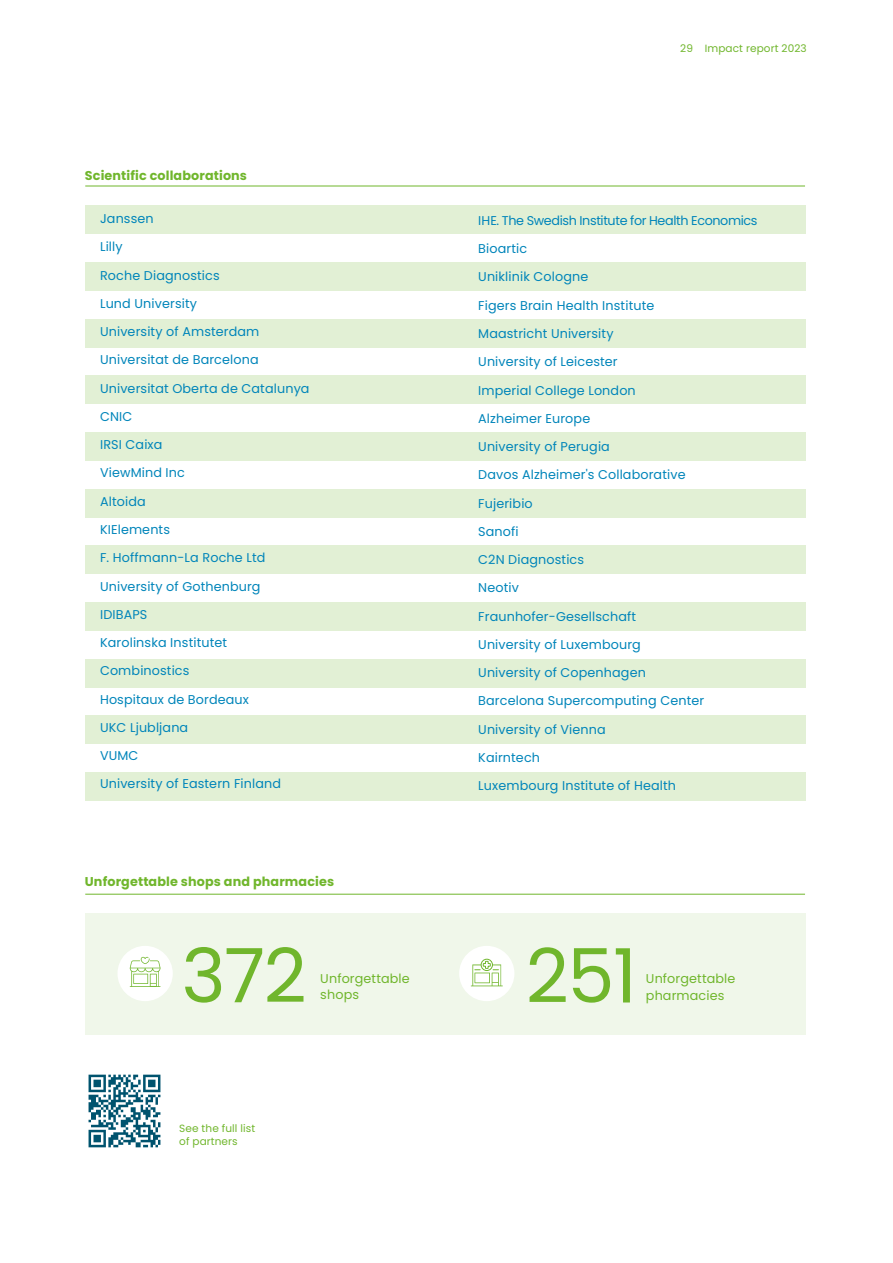
<style>
.page{position:relative;width:893px;height:1263px;background:#fff}
.page>*{position:absolute;margin:0;border:0;box-sizing:border-box;transform-origin:0 0}
.t1{font:75px "Poppins";letter-spacing:-.02em;color:#70b62c}
.t2{font:12.75px "Poppins";letter-spacing:.01em;color:#0085ba}
.t3{font:700 12.75px "Poppins";letter-spacing:.01em;color:#70b62c}
.t4{font:12.75px/16.5px "Poppins";letter-spacing:.01em;color:#70b62c}
.t5{font:12.75px "Poppins";letter-spacing:-.03em;color:#0085ba}
.t6{font:10.5px/13.2px "Poppins";letter-spacing:.01em;color:#70b62c}
</style>
<div class="page">
<hr style="left:85px;top:186px;width:720px;height:1px;background:#70b62c">
<hr style="left:85px;top:894px;width:720px;height:1px;background:#70b62c">
<div style="left:85px;top:913px;width:720px;height:121px;background:#f0f7ea"></div>
<div style="left:85px;top:205px;width:720px;height:29px;background:#e2f0d5"></div>
<div style="left:85px;top:262px;width:720px;height:29px;background:#e2f0d5"></div>
<div style="left:85px;top:319px;width:720px;height:28px;background:#e2f0d5"></div>
<div style="left:85px;top:375px;width:720px;height:29px;background:#e2f0d5"></div>
<div style="left:85px;top:432px;width:720px;height:29px;background:#e2f0d5"></div>
<div style="left:85px;top:489px;width:720px;height:28px;background:#e2f0d5"></div>
<div style="left:85px;top:545px;width:720px;height:29px;background:#e2f0d5"></div>
<div style="left:85px;top:602px;width:720px;height:29px;background:#e2f0d5"></div>
<div style="left:85px;top:659px;width:720px;height:28px;background:#e2f0d5"></div>
<div style="left:85px;top:715px;width:720px;height:29px;background:#e2f0d5"></div>
<div style="left:85px;top:772px;width:720px;height:29px;background:#e2f0d5"></div>
<div style="left:117px;top:946px;width:56px;height:55px;background:#fff;border-radius:50%"></div>
<svg style="left:130px;top:957px;width:31px;height:30px"></svg>
<div style="left:459px;top:946px;width:55px;height:55px;background:#fff;border-radius:50%"></div>
<div style="left:481px;top:959px;width:11px;height:11px;background:#8fc65b;border-radius:50%"></div>
<div style="left:481px;top:959px;width:12px;height:12px;border:1px solid #70b62c;border-radius:50%"></div>
<svg style="left:471px;top:960px;width:32px;height:26px"></svg>
<img style="left:88px;top:1074px;width:73px;height:74px">
<p class="t3" style="left:85px;top:168px;width:164px">Scientific collaborations</p>
<p class="t2" style="left:100px;top:211px;width:55px">Janssen</p>
<p class="t2" style="left:100px;top:239px;width:24px">Lilly</p>
<p class="t2" style="left:100px;top:268px;width:121px">Roche Diagnostics</p>
<p class="t2" style="left:100px;top:296px;width:98px">Lund University</p>
<p class="t2" style="left:100px;top:324px;width:161px">University of Amsterdam</p>
<p class="t2" style="left:100px;top:352px;width:160px">Universitat de Barcelona</p>
<p class="t2" style="left:100px;top:381px;width:211px">Universitat Oberta de Catalunya</p>
<p class="t2" style="left:100px;top:409px;width:34px">CNIC</p>
<p class="t2" style="left:100px;top:437px;width:64px">IRSI Caixa</p>
<p class="t2" style="left:100px;top:466px;width:86px">ViewMind Inc</p>
<p class="t2" style="left:100px;top:494px;width:47px">Altoida</p>
<p class="t2" style="left:100px;top:522px;width:71px">KIElements</p>
<p class="t2" style="left:100px;top:550px;width:167px">F. Hoffmann-La Roche Ltd</p>
<p class="t2" style="left:100px;top:579px;width:162px">University of Gothenburg</p>
<p class="t2" style="left:100px;top:607px;width:49px">IDIBAPS</p>
<p class="t2" style="left:100px;top:635px;width:129px">Karolinska Institutet</p>
<p class="t2" style="left:100px;top:663px;width:91px">Combinostics</p>
<p class="t2" style="left:100px;top:692px;width:150px">Hospitaux de Bordeaux</p>
<p class="t2" style="left:100px;top:720px;width:90px">UKC Ljubljana</p>
<p class="t2" style="left:100px;top:748px;width:40px">VUMC</p>
<p class="t2" style="left:100px;top:776px;width:182px">University of Eastern Finland</p>
<p class="t3" style="left:85px;top:874px;width:251px">Unforgettable shops and pharmacies</p>
<p class="t6" style="left:680px;top:42px;width:128px">29 Impact report 2023</p>
<p class="t5" style="left:478px;top:213px;width:281px">IHE. The Swedish Institute for Health Economics</p>
<p class="t2" style="left:478px;top:241px;width:50px">Bioartic</p>
<p class="t2" style="left:478px;top:270px;width:112px">Uniklinik Cologne</p>
<p class="t2" style="left:478px;top:298px;width:178px">Figers Brain Health Institute</p>
<p class="t2" style="left:478px;top:326px;width:137px">Maastricht University</p>
<p class="t2" style="left:478px;top:354px;width:141px">University of Leicester</p>
<p class="t2" style="left:478px;top:383px;width:159px">Imperial College London</p>
<p class="t2" style="left:478px;top:411px;width:113px">Alzheimer Europe</p>
<p class="t2" style="left:478px;top:439px;width:133px">University of Perugia</p>
<p class="t2" style="left:478px;top:467px;width:209px">Davos Alzheimer's Collaborative</p>
<p class="t2" style="left:478px;top:496px;width:56px">Fujeribio</p>
<p class="t2" style="left:478px;top:524px;width:42px">Sanofi</p>
<p class="t2" style="left:478px;top:552px;width:107px">C2N Diagnostics</p>
<p class="t2" style="left:478px;top:580px;width:42px">Neotiv</p>
<p class="t2" style="left:478px;top:609px;width:159px">Fraunhofer-Gesellschaft</p>
<p class="t2" style="left:478px;top:637px;width:164px">University of Luxembourg</p>
<p class="t2" style="left:478px;top:665px;width:169px">University of Copenhagen</p>
<p class="t2" style="left:478px;top:694px;width:228px">Barcelona Supercomputing Center</p>
<p class="t2" style="left:478px;top:722px;width:129px">University of Vienna</p>
<p class="t2" style="left:478px;top:750px;width:63px">Kairntech</p>
<p class="t2" style="left:478px;top:778px;width:199px">Luxembourg Institute of Health</p>
<h1 class="t1" style="left:181px;top:932px;width:127px">372</h1>
<h1 class="t1" style="left:526px;top:933px;width:113px">251</h1>
<p class="t4" style="left:320px;top:970px;width:91px">Unforgettable shops</p>
<p class="t4" style="left:646px;top:970px;width:91px">Unforgettable</p>
<p class="t4" style="left:646px;top:987px;width:80px">pharmacies</p>
<p class="t6" style="left:179px;top:1122px;width:78px">See the full list of partners</p>
</div>
